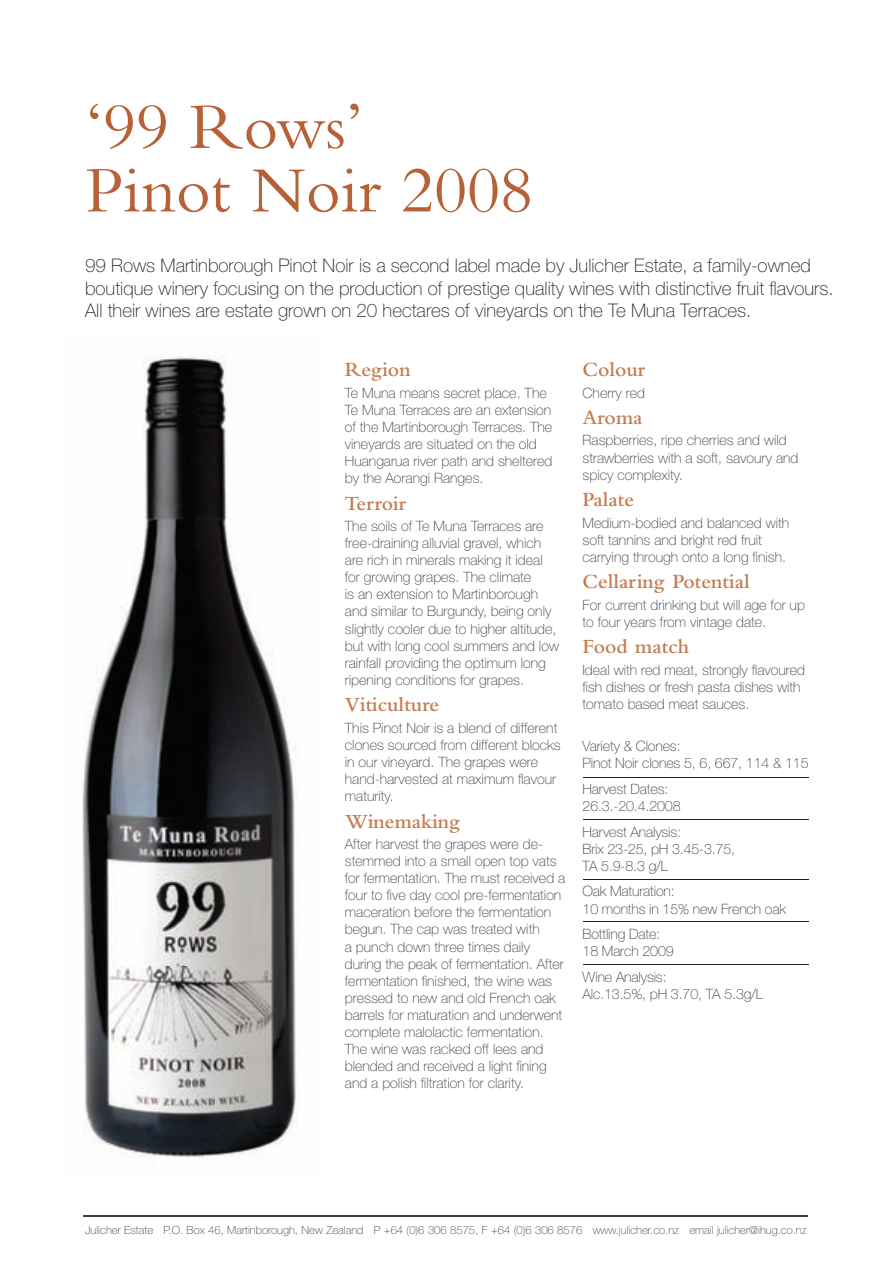
<style>
.page{position:relative;width:893px;height:1263px;background:#fff}
.page>*{position:absolute;margin:0;border:0;box-sizing:border-box;transform-origin:0 0}
.t1{font:67.2px/63.4px "Bembo";color:#b76136}
.t2{font:600 21px "Bembo";color:#c37c52}
.t3{font:100 18.75px/22.5px "Helvetica Neue";color:#231f20}
.t4{font:100 14.25px/17.1px "Helvetica Neue";color:#3e3e3f}
.t5{font:100 11.25px "Helvetica Neue";color:#3e3e3f}
</style>
<div class="page">
<hr style="left:84px;top:1216px;width:724px;height:1px;background:#3e3e3f">
<img style="left:82px;top:355px;width:214px;height:803px">
<hr style="left:583px;top:777px;width:226px;height:1px;background:#231f20">
<hr style="left:583px;top:819px;width:226px;height:1px;background:#231f20">
<hr style="left:583px;top:879px;width:226px;height:1px;background:#231f20">
<hr style="left:583px;top:921px;width:226px;height:1px;background:#231f20">
<hr style="left:583px;top:964px;width:226px;height:1px;background:#231f20">
<h1 class="t1" style="left:85px;top:94px;width:449px">‘99 Rows’<br>Pinot Noir 2008</h1>
<p class="t3" style="left:85px;top:254px;width:750px">99 Rows Martinborough Pinot Noir is a second label made by Julicher Estate, a family-owned boutique winery focusing on the production of prestige quality wines with distinctive fruit flavours.<br>All their wines are estate grown on 20 hectares of vineyards on the Te Muna Terraces.</p>
<h2 class="t2" style="left:345px;top:358px;width:67px">Region</h2>
<p class="t4" style="left:345px;top:384px;width:209px">Te Muna means secret place. The<br>Te Muna Terraces are an extension of the Martinborough Terraces. The vineyards are situated on the old<br>Huangarua river path and sheltered by the Aorangi Ranges.</p>
<h2 class="t2" style="left:345px;top:491px;width:63px">Terroir</h2>
<p class="t4" style="left:345px;top:517px;width:216px">The soils of Te Muna Terraces are free-draining alluvial gravel, which are rich in minerals making it ideal for growing grapes. The climate<br>is an extension to Martinborough and similar to Burgundy, being only slightly cooler due to higher altitude, but with long cool summers and low rainfall providing the optimum long ripening conditions for grapes.</p>
<h2 class="t2" style="left:345px;top:693px;width:96px">Viticulture</h2>
<p class="t4" style="left:345px;top:719px;width:217px">This Pinot Noir is a blend of different clones sourced from different blocks in our vineyard. The grapes were hand-harvested at maximum flavour maturity.</p>
<h2 class="t2" style="left:345px;top:809px;width:117px">Winemaking</h2>
<p class="t4" style="left:345px;top:835px;width:222px">After harvest the grapes were de&shy;stemmed into a small open top vats for fermentation. The must received a four to five day cool pre-fermentation maceration before the fermentation begun. The cap was treated with<br>a punch down three times daily during the peak of fermentation. After fermentation finished, the wine was pressed to new and old French oak barrels for maturation and underwent complete malolactic fermentation.<br>The wine was racked off lees and blended and received a light fining and a polish filtration for clarity.</p>
<h2 class="t2" style="left:583px;top:358px;width:64px">Colour</h2>
<p class="t4" style="left:583px;top:384px;width:64px">Cherry red</p>
<h2 class="t2" style="left:583px;top:406px;width:61px">Aroma</h2>
<p class="t4" style="left:583px;top:432px;width:217px">Raspberries, ripe cherries and wild strawberries with a soft, savoury and spicy complexity.</p>
<h2 class="t2" style="left:583px;top:488px;width:53px">Palate</h2>
<p class="t4" style="left:583px;top:514px;width:208px">Medium-bodied and balanced with soft tannins and bright red fruit carrying through onto a long finish.</p>
<h2 class="t2" style="left:583px;top:570px;width:169px">Cellaring Potential</h2>
<p class="t4" style="left:583px;top:596px;width:224px">For current drinking but will age for up to four years from vintage date.</p>
<h2 class="t2" style="left:583px;top:635px;width:108px">Food match</h2>
<p class="t4" style="left:583px;top:661px;width:224px">Ideal with red meat, strongly flavoured fish dishes or fresh pasta dishes with tomato based meat sauces.</p>
<p class="t4" style="left:583px;top:738px;width:228px">Variety &amp; Clones:<br>Pinot Noir clones 5, 6, 667, 114 &amp; 115</p>
<p class="t4" style="left:583px;top:780px;width:100px">Harvest Dates:<br>26.3.-20.4.2008</p>
<p class="t4" style="left:583px;top:823px;width:154px">Harvest Analysis:<br>Brix 23-25, pH 3.45-3.75,<br>TA 5.9-8.3 g/L</p>
<p class="t4" style="left:583px;top:883px;width:205px">Oak Maturation:<br>10 months in 15% new French oak</p>
<p class="t4" style="left:583px;top:925px;width:93px">Bottling Date:<br>18 March 2009</p>
<p class="t4" style="left:583px;top:968px;width:182px">Wine Analysis:<br>Alc.13.5%, pH 3.70, TA 5.3g/L</p>
<p class="t5" style="left:85px;top:1224px;width:723px">Julicher Estate P.O. Box 46, Martinborough, New Zealand P +64 (0)6 306 8575, F +64 (0)6 306 8576 www.julicher.co.nz email julicher@ihug.co.nz</p>
</div>
